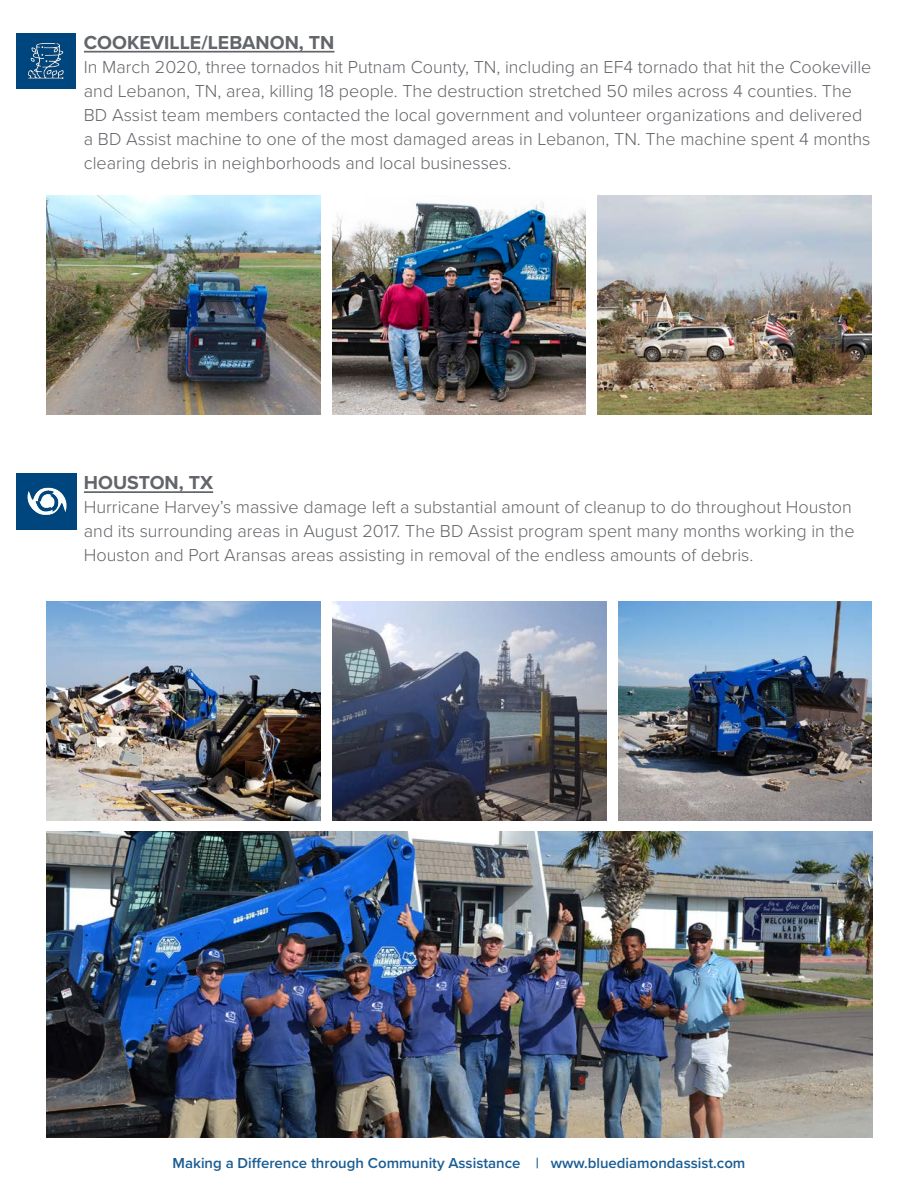
<style>
.page{position:relative;width:918px;height:1188px;background:#fff}
.page>*{position:absolute;margin:0;border:0;box-sizing:border-box;transform-origin:0 0}
.t1{font:700 19.5px "Proxima Nova";color:#62656a}
.t2{font:300 18px/24px "Proxima Nova";color:#62656a}
.t3{font:600 15px "Proxima Nova";color:#1a5d93}
</style>
<div class="page">
<hr style="left:84px;top:51px;width:251px;height:2px;background:#62656a">
<img style="left:598px;top:196px;width:274px;height:219px">
<img style="left:47px;top:196px;width:274px;height:219px">
<svg style="left:16px;top:33px;width:60px;height:55px"></svg>
<img style="left:21px;top:34px;width:51px;height:51px">
<img style="left:332px;top:201px;width:254px;height:214px">
<hr style="left:84px;top:491px;width:129px;height:2px;background:#62656a">
<img style="left:332px;top:602px;width:275px;height:219px">
<img style="left:47px;top:831px;width:825px;height:306px">
<svg style="left:16px;top:473px;width:60px;height:56px"></svg>
<img style="left:21px;top:474px;width:51px;height:52px">
<img style="left:619px;top:602px;width:253px;height:219px">
<img style="left:47px;top:602px;width:274px;height:219px">
<p class="t1" style="left:84px;top:28px;width:252px">COOKEVILLE/LEBANON, TN</p>
<p class="t2" style="left:84px;top:54px;width:789px">In March 2020, three tornados hit Putnam County, TN, including an EF4 tornado that hit the Cookeville and Lebanon, TN, area, killing 18 people. The destruction stretched 50 miles across 4 counties. The BD Assist team members contacted the local government and volunteer organizations and delivered a BD Assist machine to one of the most damaged areas in Lebanon, TN. The machine spent 4 months clearing debris in neighborhoods and local businesses.</p>
<p class="t1" style="left:84px;top:468px;width:131px">HOUSTON, TX</p>
<p class="t2" style="left:84px;top:494px;width:772px">Hurricane Harvey’s massive damage left a substantial amount of cleanup to do throughout Houston and its surrounding areas in August 2017. The BD Assist program spent many months working in the<br>Houston and Port Aransas areas assisting in removal of the endless amounts of debris.</p>
<p class="t3" style="left:173px;top:1152px;width:574px">Making a Difference through Community Assistance | www.bluediamondassist.com</p>
</div>
